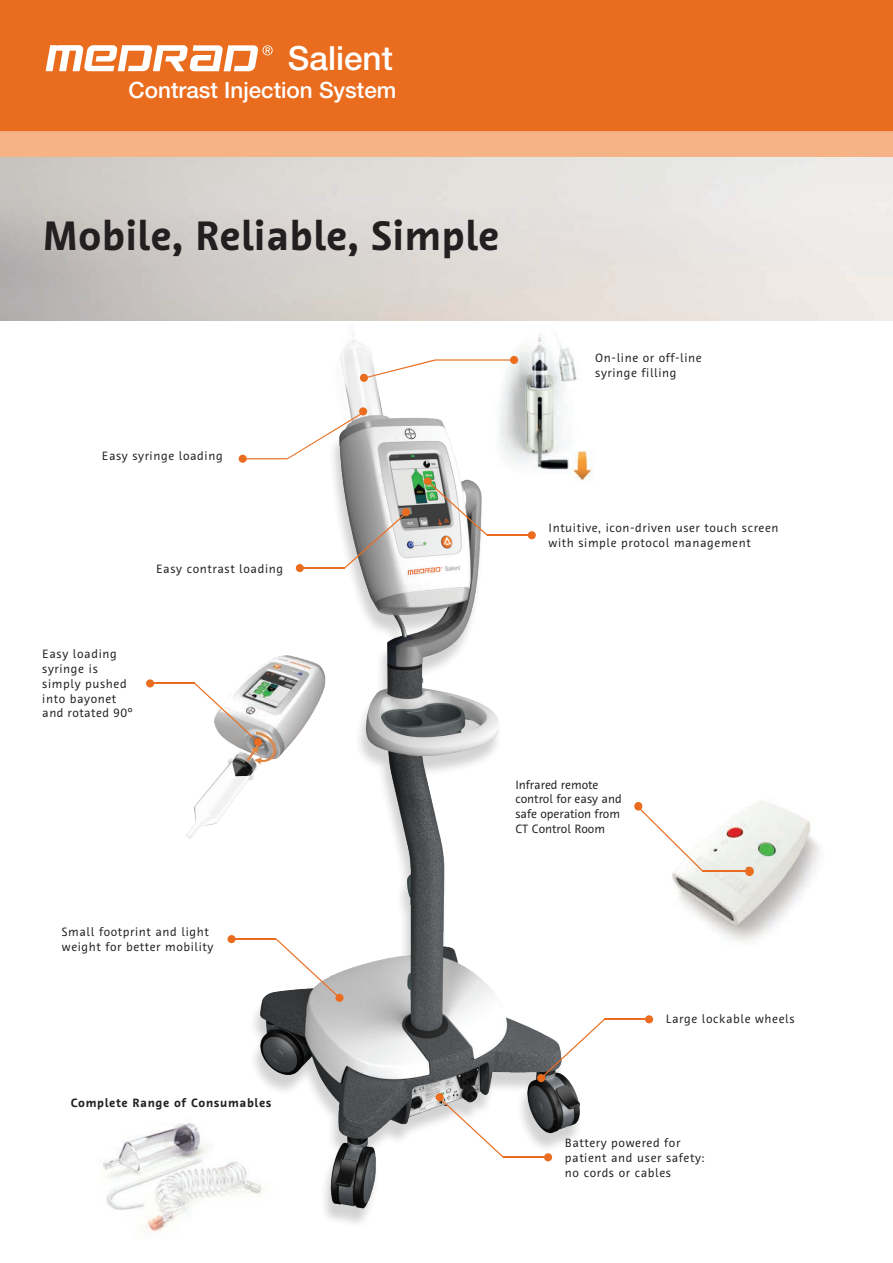
<style>
.page{position:relative;width:893px;height:1263px;background:#fff}
.page>*{position:absolute;margin:0;border:0;box-sizing:border-box;transform-origin:0 0}
.t1{font:700 42px "Bayer Sans";color:#231f20}
.t2{font:500 33.3px "Helvetica Neue";color:#fff}
.t3{font:500 22.5px "Helvetica Neue";color:#fff}
.t4{font:12.3px/14.7px "Bayer Sans";letter-spacing:.05em;color:#231f20}
.t5{font:12.3px/14.7px "Bayer Sans";color:#231f20}
.t6{font:700 12.3px "Bayer Sans";letter-spacing:.05em;color:#231f20}
</style>
<div class="page">
<div style="left:0;top:131px;width:893px;height:26px;background:#f6b486"></div>
<div style="left:0;top:0;width:893px;height:131px;background:#ea6d1f"></div>
<img style="left:103px;top:1122px;width:129px;height:111px">
<img style="left:674px;top:800px;width:147px;height:141px">
<img style="left:232px;top:315px;width:442px;height:906px">
<img style="left:150px;top:633px;width:210px;height:235px">
<img style="left:494px;top:324px;width:100px;height:157px">
<svg style="left:46px;top:45px;width:227px;height:26px"></svg>
<div style="left:359px;top:407px;width:8px;height:8px;background:#ea6d1f;border-radius:50%"></div>
<div style="left:239px;top:455px;width:8px;height:8px;background:#ea6d1f;border-radius:50%"></div>
<div style="left:360px;top:374px;width:8px;height:8px;background:#ea6d1f;border-radius:50%"></div>
<hr style="left:300px;top:567px;width:44px;height:2px;background:#ea6d1f">
<svg style="left:344px;top:513px;width:61px;height:55px;background:#b3afad"></svg>
<div style="left:402px;top:508px;width:8px;height:8px;background:#ea6d1f;border-radius:50%"></div>
<div style="left:296px;top:564px;width:8px;height:8px;background:#ea6d1f;border-radius:50%"></div>
<hr style="left:487px;top:535px;width:45px;height:1px;background:#ea6d1f">
<svg style="left:428px;top:481px;width:59px;height:55px"></svg>
<div style="left:528px;top:531px;width:8px;height:8px;background:#ea6d1f;border-radius:50%"></div>
<div style="left:424px;top:478px;width:8px;height:7px;background:#ea6d1f;border-radius:50%"></div>
<hr style="left:232px;top:938px;width:44px;height:2px;background:#ea6d1f">
<svg style="left:276px;top:939px;width:63px;height:59px"></svg>
<div style="left:227px;top:935px;width:9px;height:8px;background:#ea6d1f;border-radius:50%"></div>
<div style="left:335px;top:994px;width:9px;height:8px;background:#ea6d1f;border-radius:50%"></div>
<hr style="left:604px;top:1019px;width:45px;height:1px;background:#ea6d1f">
<svg style="left:541px;top:1019px;width:64px;height:59px"></svg>
<div style="left:645px;top:1015px;width:8px;height:8px;background:#ea6d1f;border-radius:50%"></div>
<div style="left:537px;top:1074px;width:8px;height:8px;background:#ea6d1f;border-radius:50%"></div>
<hr style="left:503px;top:1157px;width:45px;height:1px;background:#ea6d1f">
<svg style="left:440px;top:1098px;width:64px;height:60px"></svg>
<div style="left:436px;top:1093px;width:8px;height:8px;background:#ea6d1f;border-radius:50%"></div>
<div style="left:544px;top:1153px;width:8px;height:8px;background:#ea6d1f;border-radius:50%"></div>
<hr style="left:702px;top:870px;width:45px;height:1px;background:#ea6d1f">
<svg style="left:639px;top:808px;width:63px;height:63px"></svg>
<div style="left:634px;top:802px;width:8px;height:8px;background:#ea6d1f;border-radius:50%"></div>
<div style="left:745px;top:867px;width:9px;height:9px;background:#ea6d1f;border-radius:50%"></div>
<hr style="left:150px;top:683px;width:45px;height:1px;background:#ea6d1f">
<svg style="left:194px;top:683px;width:64px;height:59px"></svg>
<div style="left:146px;top:679px;width:8px;height:8px;background:#ea6d1f;border-radius:50%"></div>
<div style="left:254px;top:738px;width:8px;height:8px;background:#ea6d1f;border-radius:50%"></div>
<svg style="left:363px;top:359px;width:152px;height:20px"></svg>
<div style="left:510px;top:356px;width:8px;height:8px;background:#ea6d1f;border-radius:50%"></div>
<svg style="left:243px;top:413px;width:120px;height:46px"></svg>
<h2 class="t2" style="left:288px;top:31px;width:106px">Salient</h2>
<h3 class="t3" style="left:129px;top:72px;width:269px">Contrast Injection System</h3>
<h1 class="t1" style="left:43px;top:209px;width:459px">Mobile, Reliable, Simple</h1>
<p class="t4" style="left:102px;top:448px;width:122px">Easy syringe loading</p>
<p class="t4" style="left:156px;top:561px;width:129px">Easy contrast loading</p>
<p class="t4" style="left:42px;top:647px;width:92px">Easy loading syringe is simply pushed into bayonet and rotated 90°</p>
<p class="t4" style="left:62px;top:925px;width:153px">Small footprint and light weight for better mobility</p>
<p class="t6" style="left:71px;top:1095px;width:202px">Complete Range of Consumables</p>
<p class="t4" style="left:595px;top:351px;width:108px">On-line or off-line syringe filling</p>
<p class="t4" style="left:549px;top:521px;width:231px">Intuitive, icon-driven user touch screen with simple protocol management</p>
<p class="t5" style="left:515px;top:777px;width:108px">Infrared remote control for easy and safe operation from<br>CT Control Room</p>
<p class="t4" style="left:666px;top:1012px;width:130px">Large lockable wheels</p>
<p class="t4" style="left:565px;top:1135px;width:141px">Battery powered for patient and user safety: no cords or cables</p>
</div>
